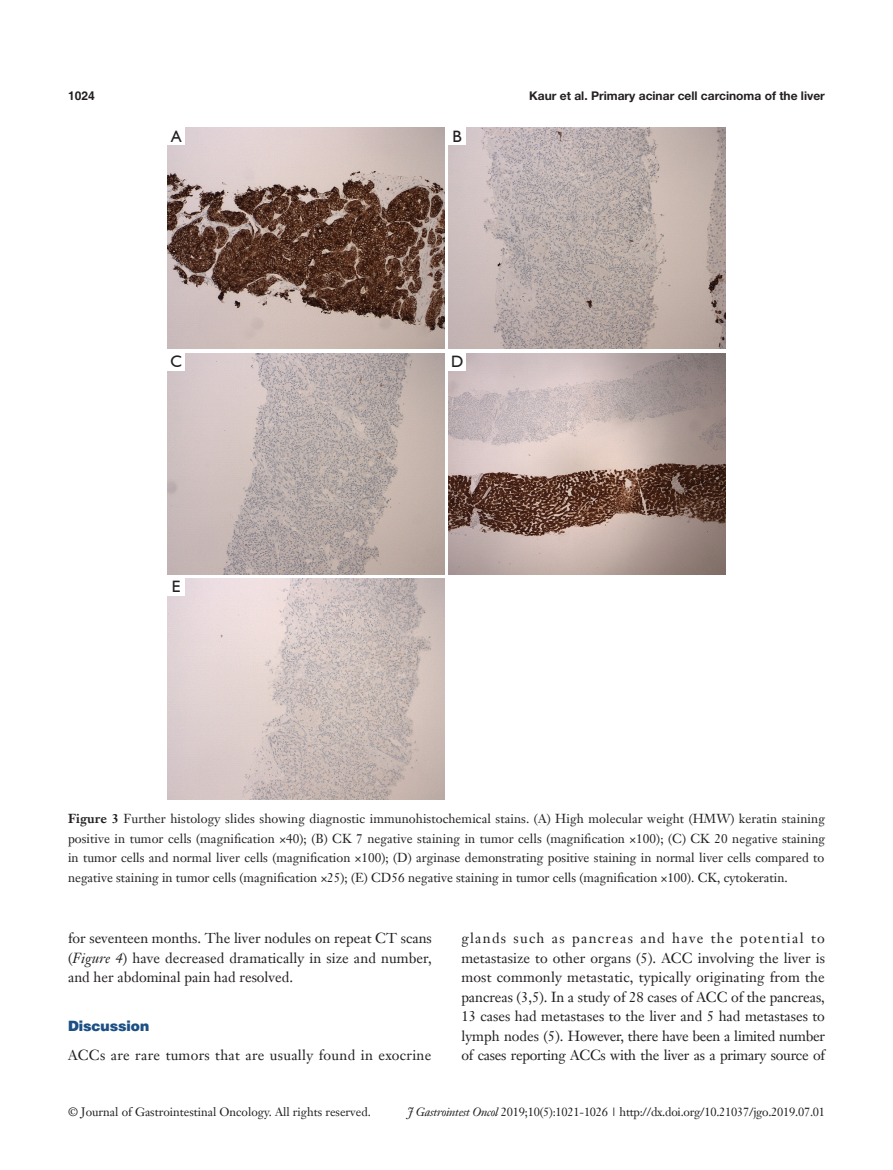
<style>
.page{position:relative;width:893px;height:1170px;background:#fff}
.page>*{position:absolute;margin:0;border:0;box-sizing:border-box;transform-origin:0 0}
.t1{font:16.5px "Humanist 521 BT";color:#231f20}
.t2{font:14.25px/19.5px "Janson Text LT";color:#231f20;text-align:justify}
.t3{font:14.25px "Janson Text LT";letter-spacing:.02em;color:#231f20}
.一级标题-6_5{font:900 14.25px "Helvetica";color:#1c5085}
.t4{font:12.75px/19.5px "Janson Text LT";color:#231f20;text-align:justify}
.t5{font:12px "Janson Text LT";letter-spacing:-.02em;color:#231f20}
.t6{font:12px "Janson Text LT";color:#231f20}
.t7{font:700 12px "Helvetica Neue LT Pro";color:#231f20}
.t8{font:700 12px "Helvetica";color:#231f20}
.s1{font-weight:700}
.s2{font-style:italic}
</style>
<div class="page">
<img style="left:168px;top:128px;width:276px;height:221px">
<img style="left:449px;top:128px;width:276px;height:221px">
<img style="left:168px;top:353px;width:276px;height:221px">
<img style="left:449px;top:353px;width:276px;height:221px">
<img style="left:168px;top:578px;width:276px;height:221px">
<div style="left:168px;top:128px;width:17px;height:17px;background:#fff"></div>
<div style="left:449px;top:128px;width:17px;height:17px;background:#fff"></div>
<div style="left:168px;top:353px;width:17px;height:17px;background:#fff"></div>
<div style="left:449px;top:353px;width:17px;height:17px;background:#fff"></div>
<div style="left:168px;top:578px;width:17px;height:17px;background:#fff"></div>
<p class="t8" style="left:68px;top:88px;width:28px">1024</p>
<p class="t7" style="left:529px;top:88px;width:297px">Kaur et al. Primary acinar cell carcinoma of the liver</p>
<p class="t1" style="left:171px;top:126px;width:12px">A</p>
<p class="t1" style="left:452px;top:126px;width:11px">B</p>
<p class="t1" style="left:171px;top:351px;width:13px">C</p>
<p class="t1" style="left:451px;top:351px;width:14px">D</p>
<p class="t1" style="left:172px;top:576px;width:10px">E</p>
<p class="t4" style="left:68px;top:809px;width:758px"><span class="s1">Figure 3</span> Further histology slides showing diagnostic immunohistochemical stains. (A) High molecular weight (HMW) keratin staining positive in tumor cells (magnification ×40); (B) CK 7 negative staining in tumor cells (magnification ×100); (C) CK 20 negative staining in tumor cells and normal liver cells (magnification ×100); (D) arginase demonstrating positive staining in normal liver cells compared to negative staining in tumor cells (magnification ×25); (E) CD56 negative staining in tumor cells (magnification ×100). CK, cytokeratin.</p>
<p class="t2" style="left:68px;top:928px;width:365px">for seventeen months. The liver nodules on repeat CT scans (<span class="s2">Figure 4</span>) have decreased dramatically in size and number, and her abdominal pain had resolved.</p>
<p class="一级标题-6_5" style="left:68px;top:1016px;width:83px">Discussion</p>
<p class="t3" style="left:68px;top:1046px;width:365px">ACCs are rare tumors that are usually found in exocrine</p>
<p class="t2" style="left:461px;top:928px;width:365px">glands such as pancreas and have the potential to metastasize to other organs (5). ACC involving the liver is most commonly metastatic, typically originating from the pancreas (3,5). In a study of 28 cases of ACC of the pancreas, 13 cases had metastases to the liver and 5 had metastases to lymph nodes (5). However, there have been a limited number of cases reporting ACCs with the liver as a primary source of</p>
<p class="t6" style="left:68px;top:1104px;width:304px">© Journal of Gastrointestinal Oncology. All rights reserved.</p>
<p class="t5" style="left:408px;top:1104px;width:419px"><span class="s2">J Gastrointest Oncol</span> 2019;10(5):1021-1026 | http://dx.doi.org/10.21037/jgo.2019.07.01</p>
</div>
